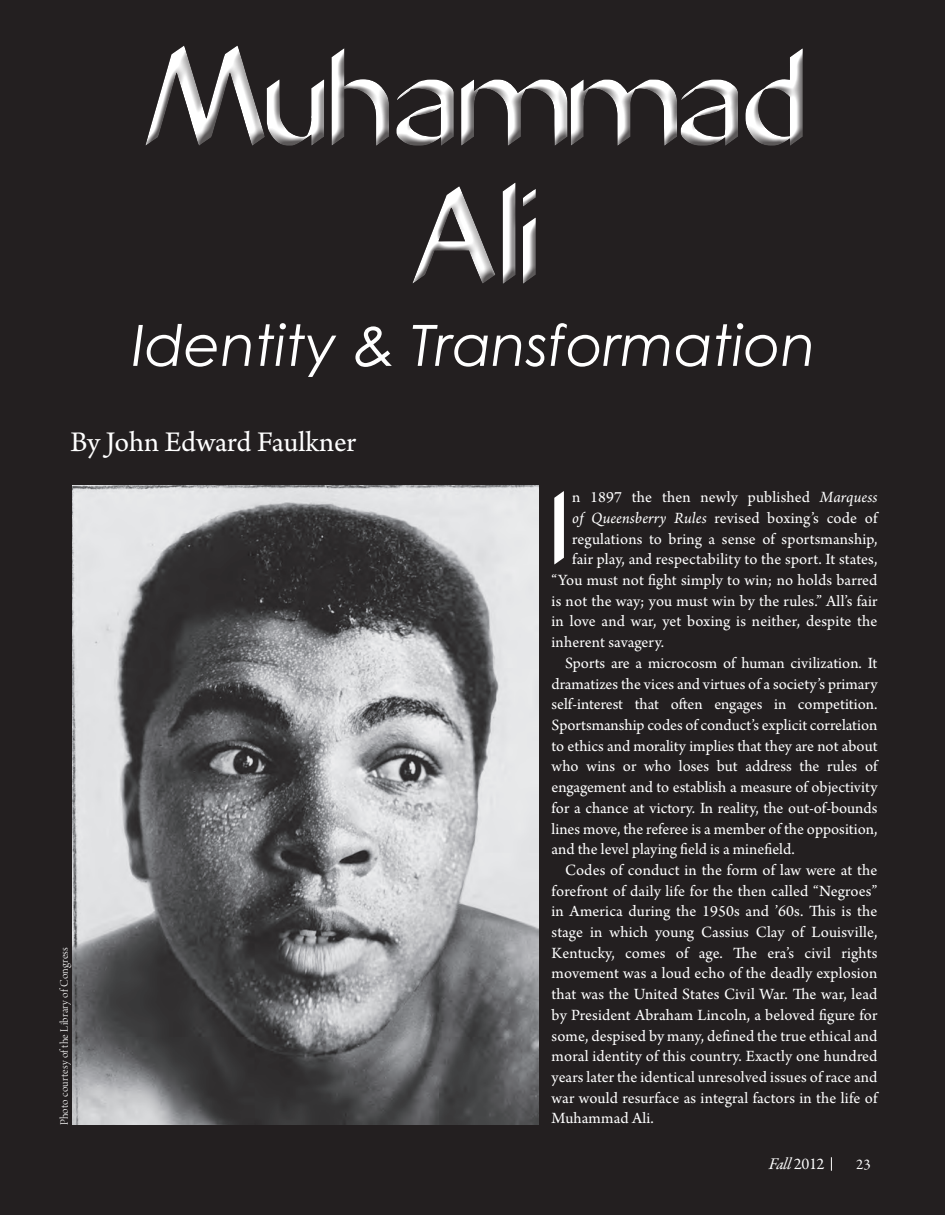
<style>
.page{position:relative;width:945px;height:1215px;background:#231f20}
.page>*{position:absolute;margin:0;border:0;box-sizing:border-box;transform-origin:0 0}
.t1{font:150px/138px "Modern Script";color:#fff;text-align:center}
.Body_copy{font:112.05px "Modern Script";color:#fff}
.Body_copy-2{font:italic 57px "Century Gothic";color:#fff}
.Body_copy-3{font:30px "Arno Pro";letter-spacing:-.005em;color:#fff}
.Body_copy-4{font:16.5px/20.7px "Arno Pro";letter-spacing:.01em;color:#fff;text-align:justify}
.t2{font:italic 16.5px "Garamond Premr Pro";color:#fff}
.t3{font:15px "Garamond Premr Pro";color:#fff}
.t4{font:12px "Arno Pro Light Display";letter-spacing:.02em;color:#fff}
.s1{font-style:italic}
.s2{font-style:normal}
</style>
<div class="page">
<svg style="left:831px;top:1157px;width:1px;height:14px"></svg>
<img style="left:72px;top:486px;width:466px;height:638px">
<h1 class="t1" style="left:142px;top:35px;width:666px">Muhammad<br>Ali</h1>
<p class="Body_copy-2" style="left:132px;top:311px;width:685px">Identity &amp; Transformation</p>
<p class="Body_copy-3" style="left:71px;top:425px;width:287px">By John Edward Faulkner</p>
<p class="t4" style="left:58px;top:1125px;width:180px;rotate:-90deg">Photo courtesy of the Library of Congress</p>
<p class="Body_copy" style="left:552px;top:479px;width:17px">I</p>
<p class="Body_copy-4" style="left:572px;top:488px;width:307px">n 1897 the then newly published <span class="s1">Marquess</span></p>
<p class="Body_copy-4" style="left:572px;top:508px;width:307px"><span class="s1">of Queensberry Rules</span> revised boxing’s code of</p>
<p class="Body_copy-4" style="left:572px;top:529px;width:307px">regulations to bring a sense of sportsmanship,</p>
<p class="Body_copy-4" style="left:572px;top:550px;width:307px">fair play, and respectability to the sport. It states,</p>
<p class="Body_copy-4" style="left:552px;top:571px;width:327px">“You must not fight simply to win; no holds barred</p>
<p class="Body_copy-4" style="left:552px;top:591px;width:327px">is not the way; you must win by the rules.” All’s fair</p>
<p class="Body_copy-4" style="left:552px;top:612px;width:327px">in love and war, yet boxing is neither, despite the</p>
<p class="Body_copy-4" style="left:552px;top:633px;width:114px">inherent savagery.</p>
<p class="Body_copy-4" style="left:552px;top:653px;width:327px;text-indent:13px">Sports are a microcosm of human civilization. It dramatizes the vices and virtues of a society’s primary self-interest that often engages in competition.<br>Sportsmanship codes of conduct’s explicit correlation to ethics and morality implies that they are not about who wins or who loses but address the rules of engagement and to establish a measure of objectivity for a chance at victory. In reality, the out-of-bounds lines move, the referee is a member of the opposition, and the level playing field is a minefield.</p>
<p class="Body_copy-4" style="left:552px;top:861px;width:327px;text-indent:13px">Codes of conduct in the form of law were at the forefront of daily life for the then called “Negroes” in America during the 1950s and ’60s. This is the stage in which young Cassius Clay of Louisville, Kentucky, comes of age. The era’s civil rights movement was a loud echo of the deadly explosion that was the United States Civil War. The war, lead by President Abraham Lincoln, a beloved figure for some, despised by many, defined the true ethical and moral identity of this country. Exactly one hundred years later the identical unresolved issues of race and war would resurface as integral factors in the life of Muhammad Ali.</p>
<p class="t2" style="left:769px;top:1154px;width:57px">Fall <span class="s2">2012</span></p>
<p class="t3" style="left:856px;top:1155px;width:16px">23</p>
</div>
